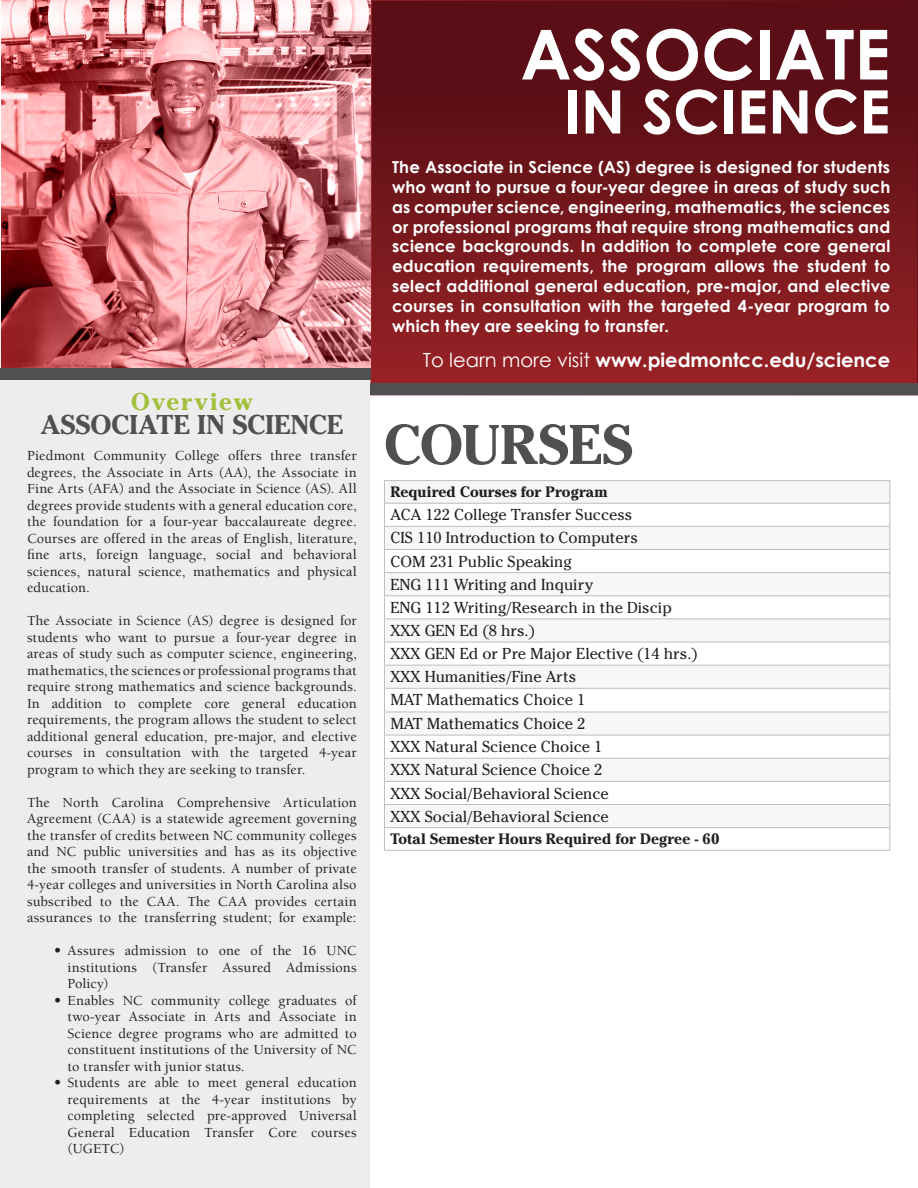
<style>
.page{position:relative;width:918px;height:1188px;background:#fff}
.page>*{position:absolute;margin:0;border:0;box-sizing:border-box;transform-origin:0 0}
.t1{font:700 69px "Century Gothic";color:#fff}
.t2{font:700 60px "Century Gothic";color:#fff}
.t3{font:700 55.5px "Cheltenham Std";color:#505052}
.t4{font:700 27px "Cheltenham Std";color:#505052}
.t5{font:700 24px "Cheltenham Std";letter-spacing:.07em;color:#a2c03a}
.t6{font:700 19.5px "Century Gothic";color:#fff}
.t7{font:700 16.5px/19.8px "Century Gothic";letter-spacing:.005em;color:#fff;text-align:justify}
.Paragraph_Style_2{font:15.75px "Cheltenham Std";color:#231f20}
.t8{font:700 15px "Cheltenham Std";letter-spacing:.01em;color:#231f20}
.t9{font:500 14.25px/16.5px "Berkeley Std";letter-spacing:.01em;color:#231f20;text-align:justify}
.s1{font-weight:400}
.s2{font-family:"Caslon 224 Std";font-weight:400}
</style>
<div class="page">
<div style="left:0;top:328px;width:370px;height:860px;background:#ededee"></div>
<svg style="left:385px;top:481px;width:505px;height:346px"></svg>
<hr style="left:384px;top:480px;width:506px;height:1px;background:#bcbdc0">
<hr style="left:384px;top:503px;width:506px;height:1px;background:#bcbdc0">
<hr style="left:384px;top:526px;width:506px;height:1px;background:#bcbdc0">
<hr style="left:384px;top:549px;width:506px;height:1px;background:#bcbdc0">
<hr style="left:384px;top:572px;width:506px;height:1px;background:#bcbdc0">
<hr style="left:384px;top:595px;width:506px;height:1px;background:#bcbdc0">
<hr style="left:384px;top:619px;width:506px;height:1px;background:#bcbdc0">
<hr style="left:384px;top:642px;width:506px;height:1px;background:#bcbdc0">
<hr style="left:384px;top:665px;width:506px;height:1px;background:#bcbdc0">
<hr style="left:384px;top:688px;width:506px;height:1px;background:#bcbdc0">
<hr style="left:384px;top:712px;width:506px;height:1px;background:#bcbdc0">
<hr style="left:384px;top:735px;width:506px;height:1px;background:#bcbdc0">
<hr style="left:384px;top:758px;width:506px;height:1px;background:#bcbdc0">
<hr style="left:384px;top:781px;width:506px;height:1px;background:#bcbdc0">
<hr style="left:384px;top:804px;width:506px;height:1px;background:#bcbdc0">
<hr style="left:384px;top:827px;width:506px;height:1px;background:#bcbdc0">
<svg style="left:384px;top:481px;width:1px;height:369px"></svg>
<svg style="left:890px;top:481px;width:1px;height:369px"></svg>
<hr style="left:384px;top:850px;width:506px;height:1px;background:#bcbdc0">
<div style="left:371px;top:0;width:547px;height:395px;background:linear-gradient(to bottom,#4f0b12,#962225)"></div>
<img style="left:1px;top:0;width:369px;height:368px">
<div style="left:0;top:368px;width:370px;height:12px;background:#505052"></div>
<div style="left:370px;top:383px;width:548px;height:12px;background:#505052"></div>
<p class="t1" style="left:520px;top:2px;width:371px">ASSOCIATE</p>
<p class="t2" style="left:564px;top:66px;width:328px">IN SCIENCE</p>
<p class="t7" style="left:392px;top:156px;width:500px">The Associate in Science (AS) degree is designed for students who want to pursue a four-year degree in areas of study such as computer science, engineering, mathematics, the sciences or professional programs that require strong mathematics and science backgrounds. In addition to complete core general education requirements, the program allows the student to select additional general education, pre-major, and elective courses in consultation with the targeted 4-year program to which they are seeking to transfer.</p>
<p class="t6" style="left:423px;top:345px;width:469px"><span class="s1">To learn more visit</span> www.piedmontcc.edu/science</p>
<p class="t5" style="left:131px;top:387px;width:123px">Overview</p>
<p class="t4" style="left:41px;top:409px;width:304px">ASSOCIATE IN SCIENCE</p>
<p class="t3" style="left:384px;top:411px;width:250px">COURSES</p>
<p class="t9" style="left:27px;top:448px;width:331px">Piedmont Community College offers three transfer degrees, the Associate in Arts (AA), the Associate in Fine Arts (AFA) and the Associate in Science (AS). All degrees provide students with a general education core, the foundation for a four-year baccalaureate degree.<br>Courses are offered in the areas of English, literature, fine arts, foreign language, social and behavioral sciences, natural science, mathematics and physical education.</p>
<p class="t9" style="left:27px;top:613px;width:331px">The Associate in Science (AS) degree is designed for students who want to pursue a four-year degree in areas of study such as computer science, engineering, mathematics, the sciences or professional programs that require strong mathematics and science backgrounds.<br>In addition to complete core general education requirements, the program allows the student to select additional general education, pre-major, and elective courses in consultation with the targeted 4-year program to which they are seeking to transfer.</p>
<p class="t9" style="left:27px;top:794px;width:331px">The North Carolina Comprehensive Articulation Agreement (CAA) is a statewide agreement governing the transfer of credits between NC community colleges and NC public universities and has as its objective the smooth transfer of students. A number of private 4-year colleges and universities in North Carolina also subscribed to the CAA. The CAA provides certain assurances to the transferring student; for example:</p>
<p class="t9" style="left:68px;top:943px;width:291px;text-indent:-14px"><span class="s2">•</span> Assures admission to one of the 16 UNC institutions (Transfer Assured Admissions Policy)</p>
<p class="t9" style="left:68px;top:992px;width:291px;text-indent:-14px"><span class="s2">•</span> Enables NC community college graduates of two-year Associate in Arts and Associate in Science degree programs who are admitted to constituent institutions of the University of NC to transfer with junior status.</p>
<p class="t9" style="left:68px;top:1075px;width:291px;text-indent:-14px"><span class="s2">•</span> Students are able to meet general education requirements at the 4-year institutions by completing selected pre-approved Universal General Education Transfer Core courses (UGETC)</p>
<p class="t8" style="left:390px;top:483px;width:219px">Required Courses for Program</p>
<p class="Paragraph_Style_2" style="left:390px;top:506px;width:244px">ACA 122 College Transfer Success</p>
<p class="Paragraph_Style_2" style="left:390px;top:529px;width:249px">CIS 110 Introduction to Computers</p>
<p class="Paragraph_Style_2" style="left:390px;top:552px;width:183px">COM 231 Public Speaking</p>
<p class="Paragraph_Style_2" style="left:390px;top:575px;width:204px">ENG 111 Writing and Inquiry</p>
<p class="Paragraph_Style_2" style="left:390px;top:598px;width:283px">ENG 112 Writing/Research in the Discip</p>
<p class="Paragraph_Style_2" style="left:390px;top:621px;width:146px">XXX GEN Ed (8 hrs.)</p>
<p class="Paragraph_Style_2" style="left:390px;top:645px;width:309px">XXX GEN Ed or Pre Major Elective (14 hrs.)</p>
<p class="Paragraph_Style_2" style="left:390px;top:668px;width:187px">XXX Humanities/Fine Arts</p>
<p class="Paragraph_Style_2" style="left:390px;top:691px;width:196px">MAT Mathematics Choice 1</p>
<p class="Paragraph_Style_2" style="left:390px;top:714px;width:196px">MAT Mathematics Choice 2</p>
<p class="Paragraph_Style_2" style="left:390px;top:738px;width:213px">XXX Natural Science Choice 1</p>
<p class="Paragraph_Style_2" style="left:390px;top:761px;width:213px">XXX Natural Science Choice 2</p>
<p class="Paragraph_Style_2" style="left:390px;top:784px;width:220px">XXX Social/Behavioral Science</p>
<p class="Paragraph_Style_2" style="left:390px;top:807px;width:220px">XXX Social/Behavioral Science</p>
<p class="t8" style="left:390px;top:830px;width:330px">Total Semester Hours Required for Degree - 60</p>
</div>
